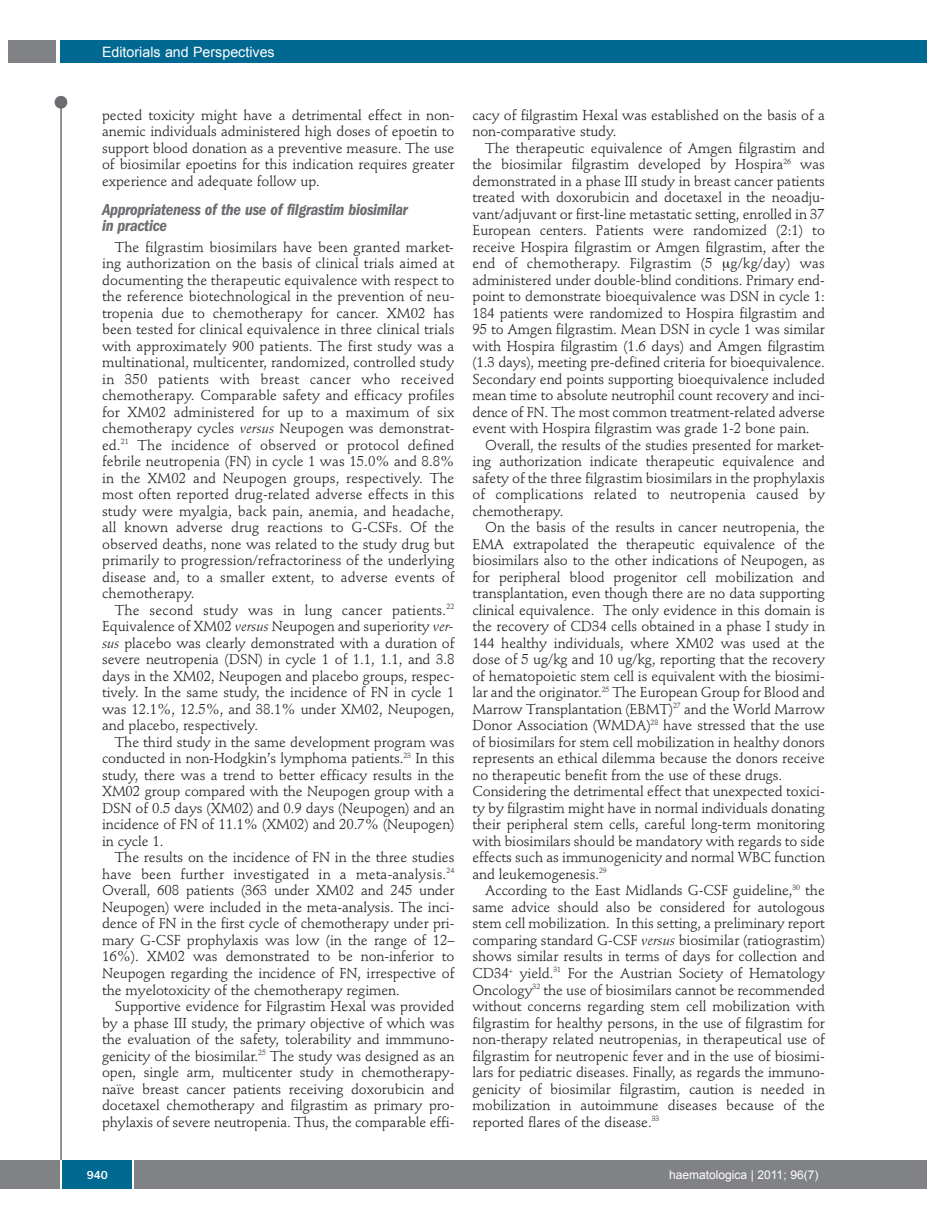
<style>
.page{position:relative;width:927px;height:1225px;background:#fff}
.page>*{position:absolute;margin:0;border:0;box-sizing:border-box;transform-origin:0 0}
.t1{font:italic 600 condensed 16.5px/16.5px "Franklin Gothic";letter-spacing:-.015em;color:#6c6d70}
.t2{font:14.25px/16.5px "Stempel Schneidler";letter-spacing:-.005em;color:#231f20;text-align:justify}
.t3{font:14.25px "Arial";color:#fff}
.t4{font:12px "Arial";color:#fff}
.t5{font:500 12px "Franklin Gothic";color:#fff}
.s1{font-style:italic}
</style>
<div class="page">
<div style="left:911px;top:40px;width:16px;height:22px;background:#006991"></div>
<div style="left:910px;top:1160px;width:17px;height:28px;background:#808285"></div>
<div style="left:60px;top:40px;width:852px;height:22px;background:#006991"></div>
<div style="left:9px;top:40px;width:47px;height:22px;background:#808285"></div>
<div style="left:0;top:1160px;width:911px;height:28px;background:#808285"></div>
<div style="left:62px;top:1160px;width:71px;height:28px;background:#006991"></div>
<hr style="left:60px;top:1160px;width:2px;height:28px;background:#fff">
<svg style="left:133px;top:1160px;width:1px;height:28px"></svg>
<div style="left:55px;top:96px;width:12px;height:13px;background:#6c6d70;border-radius:50%"></div>
<hr style="left:60px;top:99px;width:2px;height:1061px;background:#6c6d70">
<p class="t3" style="left:102px;top:44px;width:174px">Editorials and Perspectives</p>
<p class="t2" style="left:102px;top:108px;width:354px">pected toxicity might have a detrimental effect in non&shy;anemic individuals administered high doses of epoetin to support blood donation as a preventive measure. The use of biosimilar epoetins for this indication requires greater experience and adequate follow up.</p>
<p class="t1" style="left:102px;top:202px;width:307px">Appropriateness of the use of filgrastim biosimilar in practice</p>
<p class="t2" style="left:102px;top:240px;width:354px;text-indent:13px">The filgrastim biosimilars have been granted market&shy;ing authorization on the basis of clinical trials aimed at documenting the therapeutic equivalence with respect to the reference biotechnological in the prevention of neu&shy;tropenia due to chemotherapy for cancer. XM02 has been tested for clinical equivalence in three clinical trials with approximately 900 patients. The first study was a multinational, multicenter, randomized, controlled study in 350 patients with breast cancer who received chemotherapy. Comparable safety and efficacy profiles for XM02 administered for up to a maximum of six chemotherapy cycles <span class="s1">versus</span> Neupogen was demonstrat&shy;ed.<sup>21</sup> The incidence of observed or protocol defined febrile neutropenia (FN) in cycle 1 was 15.0% and 8.8% in the XM02 and Neupogen groups, respectively. The most often reported drug-related adverse effects in this study were myalgia, back pain, anemia, and headache, all known adverse drug reactions to G-CSFs. Of the observed deaths, none was related to the study drug but primarily to progression/refractoriness of the underlying disease and, to a smaller extent, to adverse events of chemotherapy.</p>
<p class="t2" style="left:102px;top:603px;width:354px;text-indent:13px">The second study was in lung cancer patients.<sup>22<br></sup>Equivalence of XM02 <span class="s1">versus</span> Neupogen and superiority <span class="s1">ver&shy;sus</span> placebo was clearly demonstrated with a duration of severe neutropenia (DSN) in cycle 1 of 1.1, 1.1, and 3.8 days in the XM02, Neupogen and placebo groups, respec&shy;tively. In the same study, the incidence of FN in cycle 1 was 12.1%, 12.5%, and 38.1% under XM02, Neupogen, and placebo, respectively.</p>
<p class="t2" style="left:102px;top:735px;width:354px;text-indent:13px">The third study in the same development program was conducted in non-Hodgkin’s lymphoma patients.<sup>23</sup> In this study, there was a trend to better efficacy results in the XM02 group compared with the Neupogen group with a DSN of 0.5 days (XM02) and 0.9 days (Neupogen) and an incidence of FN of 11.1% (XM02) and 20.7% (Neupogen) in cycle 1.</p>
<p class="t2" style="left:102px;top:850px;width:354px;text-indent:13px">The results on the incidence of FN in the three studies have been further investigated in a meta-analysis.<sup>24<br></sup>Overall, 608 patients (363 under XM02 and 245 under Neupogen) were included in the meta-analysis. The inci&shy;dence of FN in the first cycle of chemotherapy under pri&shy;mary G-CSF prophylaxis was low (in the range of 12– 16%). XM02 was demonstrated to be non-inferior to Neupogen regarding the incidence of FN, irrespective of the myelotoxicity of the chemotherapy regimen.</p>
<p class="t2" style="left:102px;top:999px;width:354px;text-indent:13px">Supportive evidence for Filgrastim Hexal was provided by a phase III study, the primary objective of which was the evaluation of the safety, tolerability and immmuno&shy;genicity of the biosimilar.<sup>25</sup> The study was designed as an open, single arm, multicenter study in chemotherapy&shy;naïve breast cancer patients receiving doxorubicin and docetaxel chemotherapy and filgrastim as primary pro&shy;phylaxis of severe neutropenia. Thus, the comparable effi-</p>
<p class="t2" style="left:472px;top:108px;width:354px">cacy of filgrastim Hexal was established on the basis of a non-comparative study.</p>
<p class="t2" style="left:472px;top:141px;width:354px;text-indent:13px">The therapeutic equivalence of Amgen filgrastim and the biosimilar filgrastim developed by Hospira<sup>26</sup> was demonstrated in a phase III study in breast cancer patients treated with doxorubicin and docetaxel in the neoadju&shy;vant/adjuvant or first-line metastatic setting, enrolled in 37<br>European centers. Patients were randomized (2:1) to receive Hospira filgrastim or Amgen filgrastim, after the end of chemotherapy. Filgrastim (5 g/kg/day) was administered under double-blind conditions. Primary end&shy;point to demonstrate bioequivalence was DSN in cycle 1:<br>184 patients were randomized to Hospira filgrastim and 95 to Amgen filgrastim. Mean DSN in cycle 1 was similar with Hospira filgrastim (1.6 days) and Amgen filgrastim (1.3 days), meeting pre-defined criteria for bioequivalence.<br>Secondary end points supporting bioequivalence included mean time to absolute neutrophil count recovery and inci&shy;dence of FN. The most common treatment-related adverse event with Hospira filgrastim was grade 1-2 bone pain.</p>
<p class="t2" style="left:472px;top:438px;width:354px;text-indent:13px">Overall, the results of the studies presented for market&shy;ing authorization indicate therapeutic equivalence and safety of the three filgrastim biosimilars in the prophylaxis of complications related to neutropenia caused by chemotherapy.</p>
<p class="t2" style="left:472px;top:520px;width:354px;text-align:left;text-indent:13px">On the basis of the results in cancer neutropenia, the EMA extrapolated the therapeutic equivalence of the biosimilars also to the other indications of Neupogen, as for peripheral blood progenitor cell mobilization and transplantation, even though there are no data supporting clinical equivalence. The only evidence in this domain is the recovery of CD34 cells obtained in a phase I study in 144 healthy individuals, where XM02 was used at the dose of 5 ug/kg and 10 ug/kg, reporting that the recovery of hematopoietic stem cell is equivalent with the biosimi&shy;lar and the originator.<sup>25</sup> The European Group for Blood and Marrow Transplantation (EBMT)<sup>27</sup> and the World Marrow Donor Association (WMDA)<sup>28</sup> have stressed that the use of biosimilars for stem cell mobilization in healthy donors represents an ethical dilemma because the donors receive no therapeutic benefit from the use of these drugs.<br>Considering the detrimental effect that unexpected toxici&shy;ty by filgrastim might have in normal individuals donating their peripheral stem cells, careful long-term monitoring with biosimilars should be mandatory with regards to side effects such as immunogenicity and normal WBC function and leukemogenesis.<sup>29</sup></p>
<p class="t2" style="left:472px;top:883px;width:354px;text-indent:13px">According to the East Midlands G-CSF guideline,<sup>30</sup> the same advice should also be considered for autologous stem cell mobilization. In this setting, a preliminary report comparing standard G-CSF <span class="s1">versus</span> biosimilar (ratiograstim) shows similar results in terms of days for collection and CD34<sup>+</sup> yield.<sup>31</sup> For the Austrian Society of Hematology Oncology<sup>32</sup> the use of biosimilars cannot be recommended without concerns regarding stem cell mobilization with filgrastim for healthy persons, in the use of filgrastim for non-therapy related neutropenias, in therapeutical use of filgrastim for neutropenic fever and in the use of biosimi&shy;lars for pediatric diseases. Finally, as regards the immuno&shy;genicity of biosimilar filgrastim, caution is needed in mobilization in autoimmune diseases because of the reported flares of the disease.<sup>33</sup></p>
<p class="t5" style="left:87px;top:1171px;width:23px">940</p>
<p class="t4" style="left:669px;top:1168px;width:151px">haematologica | 2011; 96(7)</p>
</div>
